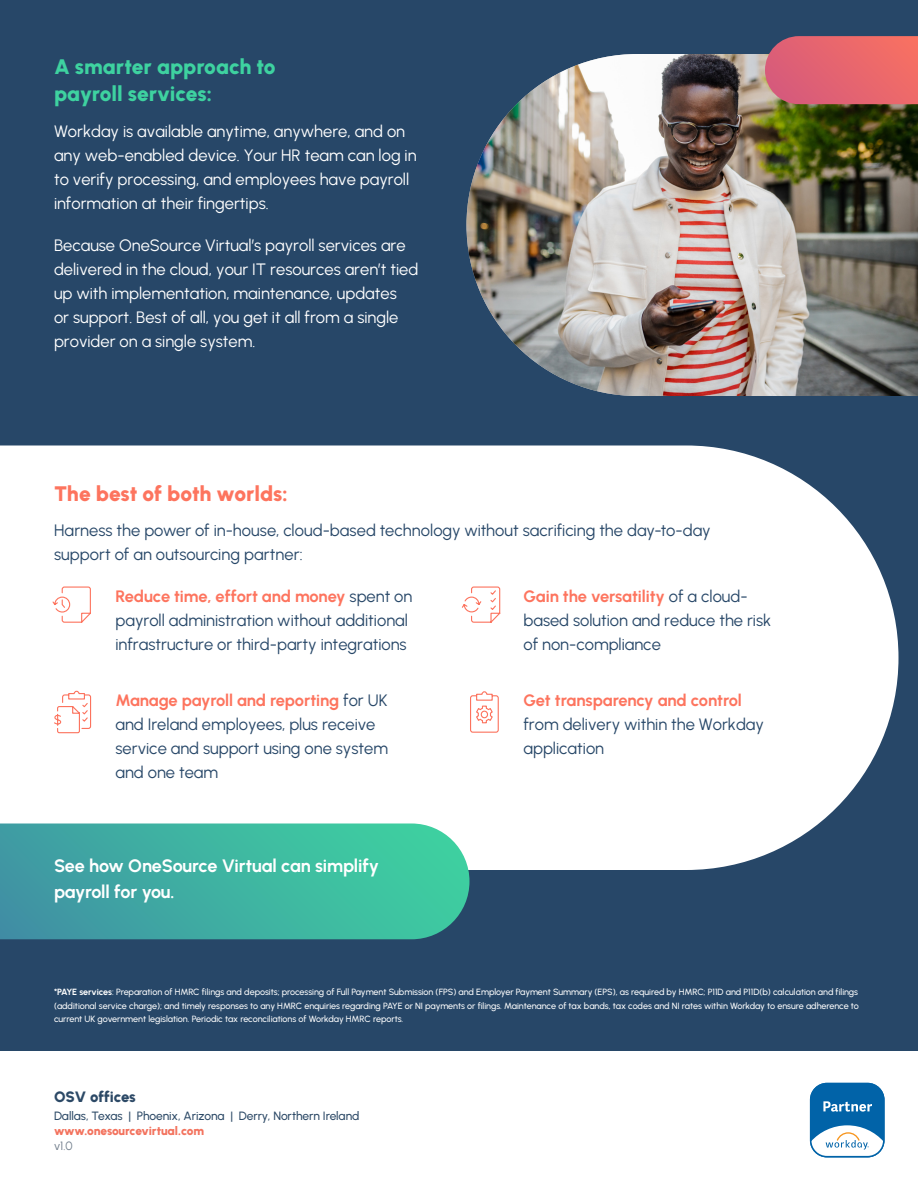
<style>
.page{position:relative;width:918px;height:1188px;background:#fff}
.page>*{position:absolute;margin:0;border:0;box-sizing:border-box;transform-origin:0 0}
.t1{font:900 21px/27px "Urbanist";color:#3ed2a0}
.t2{font:900 21px "Urbanist";color:#fd745e}
.t3{font:700 18px/25.5px "Urbanist";letter-spacing:-.01em;color:#fff}
.t4{font:16.5px/24px "Urbanist";color:#274768}
.t5{font:16.5px/24px "Urbanist";color:#fff}
.t6{font:700 16.5px "Urbanist";letter-spacing:-.01em;color:#fd745e}
.t7{font:900 15px "Urbanist";letter-spacing:-.01em;color:#2c4966}
.t8{font:500 12px "Urbanist";letter-spacing:-.005em;color:#2c4966}
.t9{font:900 12px "Urbanist";letter-spacing:-.015em;color:#f3735e}
.t10{font:12px "Urbanist";color:#6f7c8a}
.t11{font:500 9px/13.5px "Urbanist";letter-spacing:-.005em;color:#fff;text-align:justify}
.s1{font-weight:400;color:#274768}
.s2{font-weight:700;color:#fd745e}
.s3{font-weight:700}
</style>
<div class="page">
<div style="left:0;top:0;width:918px;height:1054px;background:#274768"></div>
<div style="left:0;top:446px;width:898px;height:424px;background:#fff"></div>
<svg style="left:0;top:824px;width:470px;height:115px;background:#41b2a2"></svg>
<img style="left:466px;top:54px;width:452px;height:342px">
<svg style="left:52px;top:586px;width:40px;height:38px;background:#feedea"></svg>
<svg style="left:53px;top:690px;width:39px;height:44px;background:#fee8e5"></svg>
<svg style="left:470px;top:691px;width:29px;height:42px"></svg>
<svg style="left:461px;top:586px;width:40px;height:38px;background:#feebe8"></svg>
<div style="left:0;top:1052px;width:918px;height:136px;background:#fff"></div>
<svg style="left:810px;top:1083px;width:75px;height:74px"></svg>
<svg style="left:765px;top:36px;width:153px;height:68px;background:#e0666f"></svg>
<p class="t1" style="left:54px;top:52px;width:223px">A smarter approach to payroll services:</p>
<p class="t5" style="left:54px;top:119px;width:364px">Workday is available anytime, anywhere, and on any web-enabled device. Your HR team can log in to verify processing, and employees have payroll information at their fingertips.</p>
<p class="t5" style="left:54px;top:233px;width:366px">Because OneSource Virtual’s payroll services are delivered in the cloud, your IT resources aren’t tied up with implementation, maintenance, updates<br>or support. Best of all, you get it all from a single provider on a single system.</p>
<p class="t2" style="left:54px;top:479px;width:235px">The best of both worlds:</p>
<p class="t4" style="left:54px;top:518px;width:658px">Harness the power of in-house, cloud-based technology without sacrificing the day-to-day support of an outsourcing partner:</p>
<p class="t6" style="left:116px;top:585px;width:298px">Reduce time, effort and money <span class="s1">spent on</span></p>
<p class="t4" style="left:116px;top:608px;width:294px">payroll administration without additional</p>
<p class="t4" style="left:116px;top:632px;width:293px">infrastructure or third-party integrations</p>
<p class="t4" style="left:524px;top:584px;width:249px"><span class="s2">Gain the versatility</span> of a cloud&shy;based solution and reduce the risk of non-compliance</p>
<p class="t4" style="left:116px;top:688px;width:274px"><span class="s2">Manage payroll and reporting</span> for UK and Ireland employees, plus receive service and support using one system and one team</p>
<p class="t4" style="left:524px;top:688px;width:242px"><span class="s2">Get transparency and control </span>from delivery within the Workday application</p>
<p class="t3" style="left:54px;top:853px;width:327px">See how OneSource Virtual can simplify payroll for you.</p>
<p class="t11" style="left:54px;top:985px;width:806px"><span class="s3">*PAYE services</span>: Preparation of HMRC filings and deposits; processing of Full Payment Submission (FPS) and Employer Payment Summary (EPS), as required by HMRC; P11D and P11D(b) calculation and filings (additional service charge); and timely responses to any HMRC enquiries regarding PAYE or NI payments or filings. Maintenance of tax bands, tax codes and NI rates within Workday to ensure adherence to current UK government legislation. Periodic tax reconciliations of Workday HMRC reports.</p>
<p class="t7" style="left:54px;top:1086px;width:83px">OSV offices</p>
<p class="t8" style="left:54px;top:1107px;width:307px">Dallas, Texas | Phoenix, Arizona | Derry, Northern Ireland</p>
<p class="t9" style="left:54px;top:1122px;width:152px">www.onesourcevirtual.com</p>
<p class="t10" style="left:54px;top:1138px;width:20px">v1.0</p>
</div>
